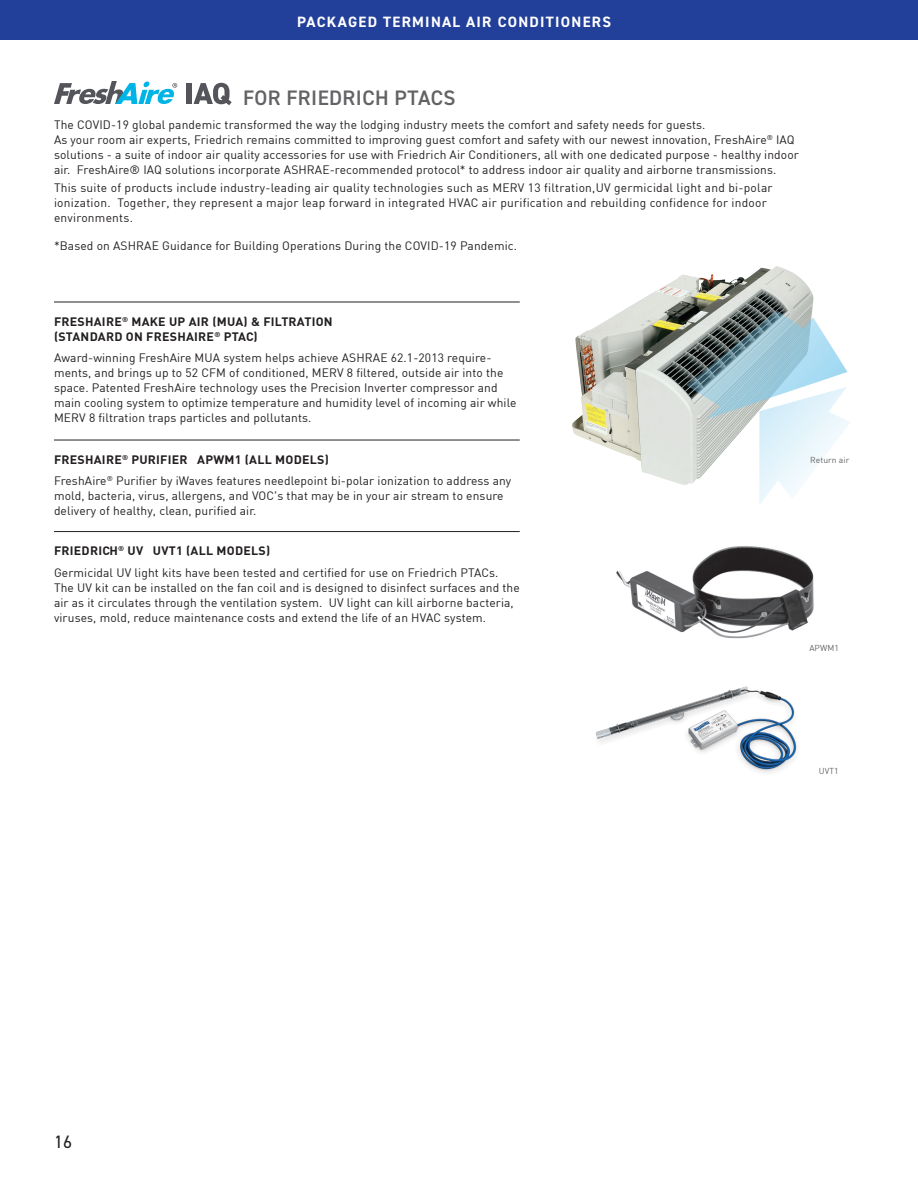
<style>
.page{position:relative;width:918px;height:1188px;background:#fff}
.page>*{position:absolute;margin:0;border:0;box-sizing:border-box;transform-origin:0 0}
.Subheading{font:600 21px "DIN2014";letter-spacing:.02em;color:#636366}
.t1{font:18px "DIN2014";color:#231f20}
.t2{font:700 15px "DIN2014";letter-spacing:.085em;color:#fff}
.Accessories_Text{font:12px/15px "DIN";letter-spacing:.01em;color:#231f20}
.Accessory_heading{font:700 12px/15px "DIN";letter-spacing:.02em;color:#231f20}
.Captions___notes{font:8.55px "DIN";letter-spacing:.01em;color:#636366}
</style>
<div class="page">
<img style="left:616px;top:546px;width:198px;height:93px">
<img style="left:595px;top:686px;width:202px;height:87px">
<div style="left:0;top:0;width:918px;height:40px;background:#223f99"></div>
<hr style="left:54px;top:302px;width:466px;height:1px;background:#231f20">
<hr style="left:54px;top:440px;width:466px;height:1px;background:#231f20">
<hr style="left:54px;top:531px;width:466px;height:1px;background:#231f20">
<img style="left:572px;top:266px;width:242px;height:216px">
<svg style="left:674px;top:306px;width:176px;height:199px"></svg>
<svg style="left:54px;top:81px;width:123px;height:23px"></svg>
<div style="left:187px;top:83px;width:5px;height:21px;background:#54555a"></div>
<svg style="left:194px;top:83px;width:38px;height:22px"></svg>
<p class="t2" style="left:297px;top:12px;width:315px">PACKAGED TERMINAL AIR CONDITIONERS</p>
<p class="Subheading" style="left:243px;top:83px;width:214px">FOR FRIEDRICH PTACS</p>
<p class="Accessories_Text" style="left:54px;top:117px;width:746px">The COVID-19 global pandemic transformed the way the lodging industry meets the comfort and safety needs for guests.<br>As your room air experts, Friedrich remains committed to improving guest comfort and safety with our newest innovation, FreshAire<sup>®</sup> IAQ solutions - a suite of indoor air quality accessories for use with Friedrich Air Conditioners, all with one dedicated purpose - healthy indoor air. FreshAire® IAQ solutions incorporate ASHRAE-recommended protocol* to address indoor air quality and airborne transmissions.</p>
<p class="Accessories_Text" style="left:54px;top:180px;width:720px">This suite of products include industry-leading air quality technologies such as MERV 13 filtration,UV germicidal light and bi-polar ionization. Together, they represent a major leap forward in integrated HVAC air purification and rebuilding confidence for indoor environments.</p>
<p class="Accessories_Text" style="left:54px;top:238px;width:465px">*Based on ASHRAE Guidance for Building Operations During the COVID-19 Pandemic.</p>
<p class="Accessory_heading" style="left:54px;top:313px;width:280px">FRESHAIRE<sup>®</sup> MAKE UP AIR (MUA) &amp; FILTRATION (STANDARD ON FRESHAIRE<sup>®</sup> PTAC)</p>
<p class="Accessories_Text" style="left:54px;top:350px;width:464px">Award-winning FreshAire MUA system helps achieve ASHRAE 62.1-2013 require&shy;ments, and brings up to 52 CFM of conditioned, MERV 8 filtered, outside air into the space. Patented FreshAire technology uses the Precision Inverter compressor and main cooling system to optimize temperature and humidity level of incoming air while MERV 8 filtration traps particles and pollutants.</p>
<p class="Accessory_heading" style="left:54px;top:451px;width:276px">FRESHAIRE<sup>®</sup> PURIFIER APWM1 (ALL MODELS)</p>
<p class="Accessories_Text" style="left:54px;top:473px;width:459px">FreshAire<sup>®</sup> Purifier by iWaves features needlepoint bi-polar ionization to address any mold, bacteria, virus, allergens, and VOC's that may be in your air stream to ensure delivery of healthy, clean, purified air.</p>
<p class="Accessory_heading" style="left:54px;top:543px;width:218px">FRIEDRICH<sup>®</sup> UV UVT1 (ALL MODELS)</p>
<p class="Accessories_Text" style="left:54px;top:565px;width:467px">Germicidal UV light kits have been tested and certified for use on Friedrich PTACs.<br>The UV kit can be installed on the fan coil and is designed to disinfect surfaces and the air as it circulates through the ventilation system. UV light can kill airborne bacteria, viruses, mold, reduce maintenance costs and extend the life of an HVAC system.</p>
<p class="Captions___notes" style="left:810px;top:455px;width:41px">Return air</p>
<p class="Captions___notes" style="left:809px;top:643px;width:31px">APWM1</p>
<p class="Captions___notes" style="left:819px;top:766px;width:21px">UVT1</p>
<h2 class="t1" style="left:54px;top:1131px;width:20px">16</h2>
</div>
